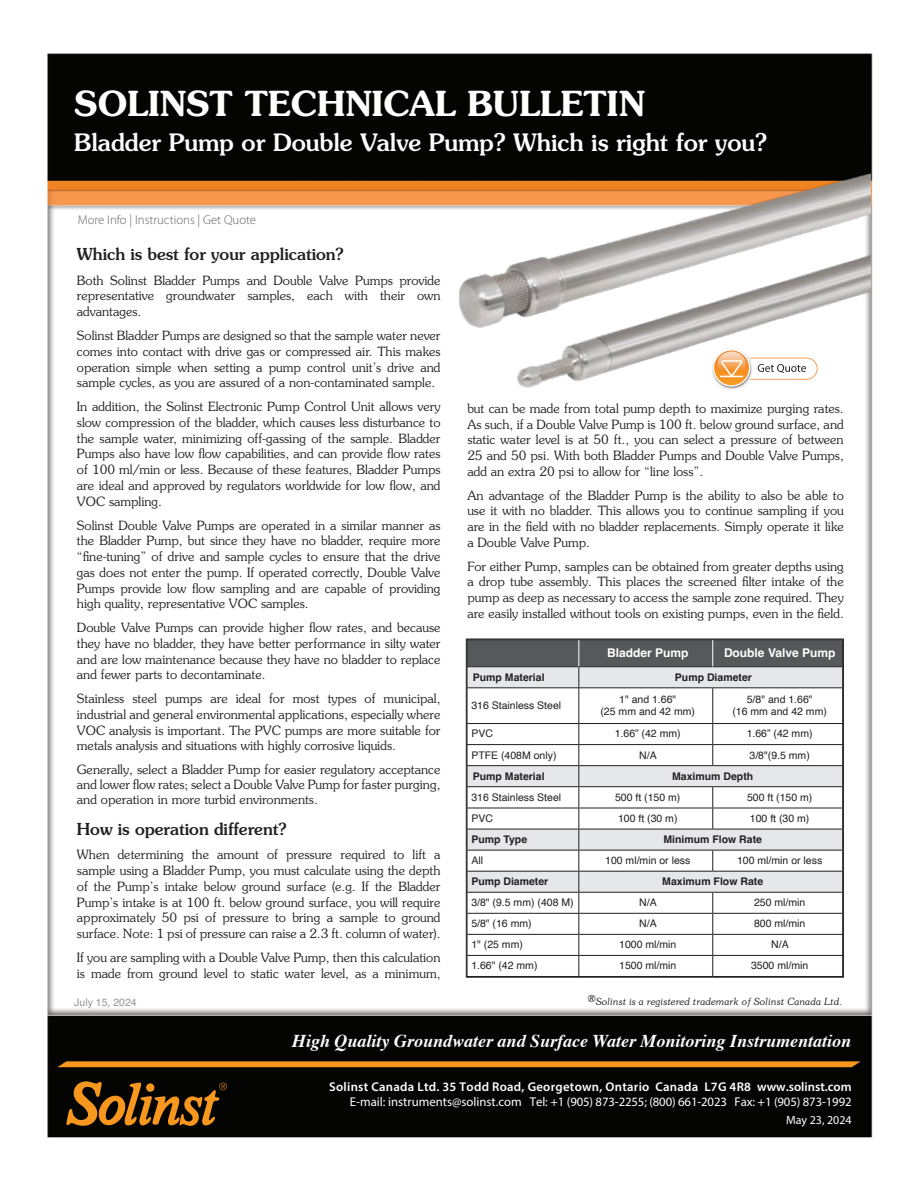
<style>
.page{position:relative;width:918px;height:1188px;background:#fff}
.page>*{position:absolute;margin:0;border:0;box-sizing:border-box;transform-origin:0 0}
.t1{font:600 34.5px "Souvenir Std";color:#fff}
.t2{font:500 24px "Souvenir Std";color:#fff}
.High_Quality_Groundwater{font:italic 700 18px "Times";color:#fff}
.Body_Subtitles{font:500 16.5px "Souvenir Std";color:#231f20}
.Body_Text{font:300 12.75px/15.8px "Souvenir Std";color:#231f20;text-align:justify}
.Fax_and_Phone_PM{font:12.75px "Myriad Pro";letter-spacing:-.01em;color:#fff}
.Contact_Company_Name_PM{font:600 12.75px "Myriad Pro";letter-spacing:.02em;color:#fff}
.ToolBox_List{font:300 12.75px "Myriad Pro";color:#636366}
.Table_First_Column_Title{font:700 12px "Helvetica";color:#fff}
.Date_Text_DM{font:12px "Myriad Pro";color:#fff}
.Table_Text_7pt{font:10.5px/12.6px "Helvetica";color:#231f20;text-align:center}
.Table_Text_7pt-2{font:700 10.5px "Helvetica";color:#231f20}
.Table_Column_Content{font:700 10.5px "Helvetica";color:#231f20}
.Date_Text_DM-2{font:10.5px "Helvetica";color:#939598}
.GW_Body_Text{font:italic 300 9.75px "Souvenir Std";color:#231f20}
</style>
<div class="page">
<img style="left:47px;top:53px;width:826px;height:1085px">
<svg style="left:468px;top:688px;width:374px;height:35px"></svg>
<hr style="left:467px;top:687px;width:112px;height:1px;background:#231f20">
<hr style="left:579px;top:687px;width:134px;height:1px;background:#231f20">
<hr style="left:578px;top:688px;width:1px;height:35px;background:#231f20">
<hr style="left:713px;top:687px;width:130px;height:1px;background:#231f20">
<hr style="left:712px;top:688px;width:1px;height:35px;background:#231f20">
<hr style="left:467px;top:723px;width:112px;height:1px;background:#231f20">
<hr style="left:579px;top:723px;width:134px;height:1px;background:#231f20">
<hr style="left:713px;top:723px;width:130px;height:1px;background:#231f20">
<svg style="left:468px;top:724px;width:374px;height:252px"></svg>
<hr style="left:579px;top:892px;width:134px;height:1px;background:#231f20">
<hr style="left:713px;top:892px;width:130px;height:1px;background:#231f20">
<svg style="left:468px;top:641px;width:374px;height:46px;background:#939496"></svg>
<div style="left:466px;top:639px;width:378px;height:339px;border:1px solid #231f20"></div>
<img style="left:459px;top:174px;width:412px;height:216px">
<svg style="left:65px;top:1081px;width:162px;height:45px;background:#603c0c"></svg>
<svg style="left:57px;top:1061px;width:804px;height:6px;background:#e58c1b"></svg>
<img style="left:709px;top:346px;width:59px;height:44px">
<svg style="left:713px;top:349px;width:105px;height:38px"></svg>
<p class="t1" style="left:74px;top:82px;width:572px">SOLINST TECHNICAL BULLETIN</p>
<p class="t2" style="left:74px;top:128px;width:694px">Bladder Pump or Double Valve Pump? Which is right for you?</p>
<p class="ToolBox_List" style="left:78px;top:213px;width:180px">More Info | Instructions | Get Quote</p>
<p class="Body_Subtitles" style="left:77px;top:244px;width:268px">Which is best for your application?</p>
<p class="Body_Text" style="left:77px;top:272px;width:365px">Both Solinst Bladder Pumps and Double Valve Pumps provide representative groundwater samples, each with their own advantages.</p>
<p class="Body_Text" style="left:77px;top:328px;width:365px">Solinst Bladder Pumps are designed so that the sample water never comes into contact with drive gas or compressed air. This makes operation simple when setting a pump control unit’s drive and sample cycles, as you are assured of a non-contaminated sample.</p>
<p class="Body_Text" style="left:77px;top:399px;width:365px">In addition, the Solinst Electronic Pump Control Unit allows very slow compression of the bladder, which causes less disturbance to the sample water, minimizing off-gassing of the sample. Bladder Pumps also have low flow capabilities, and can provide flow rates of 100 ml/min or less. Because of these features, Bladder Pumps are ideal and approved by regulators worldwide for low flow, and VOC sampling.</p>
<p class="Body_Text" style="left:77px;top:517px;width:365px">Solinst Double Valve Pumps are operated in a similar manner as the Bladder Pump, but since they have no bladder, require more “fine-tuning” of drive and sample cycles to ensure that the drive gas does not enter the pump. If operated correctly, Double Valve Pumps provide low flow sampling and are capable of providing high quality, representative VOC samples.</p>
<p class="Body_Text" style="left:77px;top:620px;width:365px">Double Valve Pumps can provide higher flow rates, and because they have no bladder, they have better performance in silty water and are low maintenance because they have no bladder to replace and fewer parts to decontaminate.</p>
<p class="Body_Text" style="left:77px;top:691px;width:365px">Stainless steel pumps are ideal for most types of municipal, industrial and general environmental applications, especially where VOC analysis is important. The PVC pumps are more suitable for metals analysis and situations with highly corrosive liquids.</p>
<p class="Body_Text" style="left:77px;top:761px;width:365px">Generally, select a Bladder Pump for easier regulatory acceptance and lower flow rates; select a Double Valve Pump for faster purging, and operation in more turbid environments.</p>
<p class="Body_Subtitles" style="left:77px;top:819px;width:211px">How is operation different?</p>
<p class="Body_Text" style="left:77px;top:847px;width:365px">When determining the amount of pressure required to lift a sample using a Bladder Pump, you must calculate using the depth of the Pump’s intake below ground surface (e.g. If the Bladder Pump’s intake is at 100 ft. below ground surface, you will require approximately 50 psi of pressure to bring a sample to ground surface. Note: 1 psi of pressure can raise a 2.3 ft. column of water).</p>
<p class="Body_Text" style="left:77px;top:949px;width:365px">If you are sampling with a Double Valve Pump, then this calculation is made from ground level to static water level, as a minimum,</p>
<p class="Date_Text_DM-2" style="left:74px;top:994px;width:64px">July 15, 2024</p>
<p class="Body_Text" style="left:467px;top:400px;width:378px">but can be made from total pump depth to maximize purging rates.<br>As such, if a Double Valve Pump is 100 ft. below ground surface, and static water level is at 50 ft., you can select a pressure of between 25 and 50 psi. With both Bladder Pumps and Double Valve Pumps, add an extra 20 psi to allow for “line loss”.</p>
<p class="Body_Text" style="left:467px;top:487px;width:378px">An advantage of the Bladder Pump is the ability to also be able to use it with no bladder. This allows you to continue sampling if you are in the field with no bladder replacements. Simply operate it like a Double Valve Pump.</p>
<p class="Body_Text" style="left:467px;top:558px;width:378px">For either Pump, samples can be obtained from greater depths using a drop tube assembly. This places the screened filter intake of the pump as deep as necessary to access the sample zone required. They are easily installed without tools on existing pumps, even in the field.</p>
<p class="Table_First_Column_Title" style="left:607px;top:646px;width:83px">Bladder Pump</p>
<p class="Table_First_Column_Title" style="left:724px;top:646px;width:113px">Double Valve Pump</p>
<p class="Table_Column_Content" style="left:473px;top:671px;width:73px">Pump Material</p>
<p class="Table_Column_Content" style="left:675px;top:671px;width:79px">Pump Diameter</p>
<p class="Table_Text_7pt" style="left:471px;top:700px;width:91px">316 Stainless Steel</p>
<p class="Table_Text_7pt" style="left:601px;top:693px;width:96px">1" and 1.66"<br>(25 mm and 42 mm)</p>
<p class="Table_Text_7pt" style="left:732px;top:693px;width:96px">5/8" and 1.66"<br>(16 mm and 42 mm)</p>
<p class="Table_Text_7pt" style="left:471px;top:728px;width:23px">PVC</p>
<p class="Table_Text_7pt" style="left:615px;top:728px;width:67px">1.66” (42 mm)</p>
<p class="Table_Text_7pt" style="left:747px;top:728px;width:67px">1.66” (42 mm)</p>
<p class="Table_Text_7pt" style="left:471px;top:749px;width:87px">PTFE (408M only)</p>
<p class="Table_Text_7pt" style="left:639px;top:749px;width:19px">N/A</p>
<p class="Table_Text_7pt" style="left:750px;top:749px;width:62px">3/8"(9.5 mm)</p>
<p class="Table_Column_Content" style="left:473px;top:770px;width:73px">Pump Material</p>
<p class="Table_Text_7pt-2" style="left:672px;top:770px;width:83px">Maximum Depth</p>
<p class="Table_Text_7pt" style="left:471px;top:791px;width:91px">316 Stainless Steel</p>
<p class="Table_Text_7pt" style="left:615px;top:791px;width:67px">500 ft (150 m)</p>
<p class="Table_Text_7pt" style="left:747px;top:791px;width:67px">500 ft (150 m)</p>
<p class="Table_Text_7pt" style="left:471px;top:812px;width:23px">PVC</p>
<p class="Table_Text_7pt" style="left:618px;top:812px;width:61px">100 ft (30 m)</p>
<p class="Table_Text_7pt" style="left:750px;top:812px;width:61px">100 ft (30 m)</p>
<p class="Table_Text_7pt-2" style="left:471px;top:833px;width:57px">Pump Type</p>
<p class="Table_Text_7pt-2" style="left:663px;top:833px;width:100px">Minimum Flow Rate</p>
<p class="Table_Text_7pt" style="left:471px;top:854px;width:13px">All</p>
<p class="Table_Text_7pt" style="left:605px;top:854px;width:87px">100 ml/min or less</p>
<p class="Table_Text_7pt" style="left:737px;top:854px;width:87px">100 ml/min or less</p>
<p class="Table_Text_7pt-2" style="left:471px;top:875px;width:79px">Pump Diameter</p>
<p class="Table_Text_7pt-2" style="left:662px;top:875px;width:102px">Maximum Flow Rate</p>
<p class="Table_Text_7pt" style="left:471px;top:897px;width:104px">3/8" (9.5 mm) (408 M)</p>
<p class="Table_Text_7pt" style="left:639px;top:897px;width:19px">N/A</p>
<p class="Table_Text_7pt" style="left:754px;top:897px;width:53px">250 ml/min</p>
<p class="Table_Text_7pt" style="left:471px;top:918px;width:62px">5/8" (16 mm)</p>
<p class="Table_Text_7pt" style="left:639px;top:918px;width:19px">N/A</p>
<p class="Table_Text_7pt" style="left:754px;top:918px;width:53px">800 ml/min</p>
<p class="Table_Text_7pt" style="left:471px;top:939px;width:53px">1" (25 mm)</p>
<p class="Table_Text_7pt" style="left:619px;top:939px;width:59px">1000 ml/min</p>
<p class="Table_Text_7pt" style="left:771px;top:939px;width:19px">N/A</p>
<p class="Table_Text_7pt" style="left:471px;top:960px;width:68px">1.66" (42 mm)</p>
<p class="Table_Text_7pt" style="left:619px;top:960px;width:59px">1500 ml/min</p>
<p class="Table_Text_7pt" style="left:751px;top:960px;width:59px">3500 ml/min</p>
<p class="GW_Body_Text" style="left:588px;top:996px;width:256px">®Solinst is a registered trademark of Solinst Canada Ltd.</p>
<p class="High_Quality_Groundwater" style="left:292px;top:1024px;width:560px">High Quality Groundwater and Surface Water Monitoring Instrumentation</p>
<p class="Contact_Company_Name_PM" style="left:329px;top:1079px;width:524px">Solinst Canada Ltd. 35 Todd Road, Georgetown, Ontario Canada L7G 4R8 www.solinst.com</p>
<p class="Fax_and_Phone_PM" style="left:350px;top:1094px;width:503px">E-mail: instruments@solinst.com Tel: +1 (905) 873-2255; (800) 661-2023 Fax: +1 (905) 873-1992</p>
<p class="Date_Text_DM" style="left:786px;top:1112px;width:67px">May 23, 2024</p>
</div>
